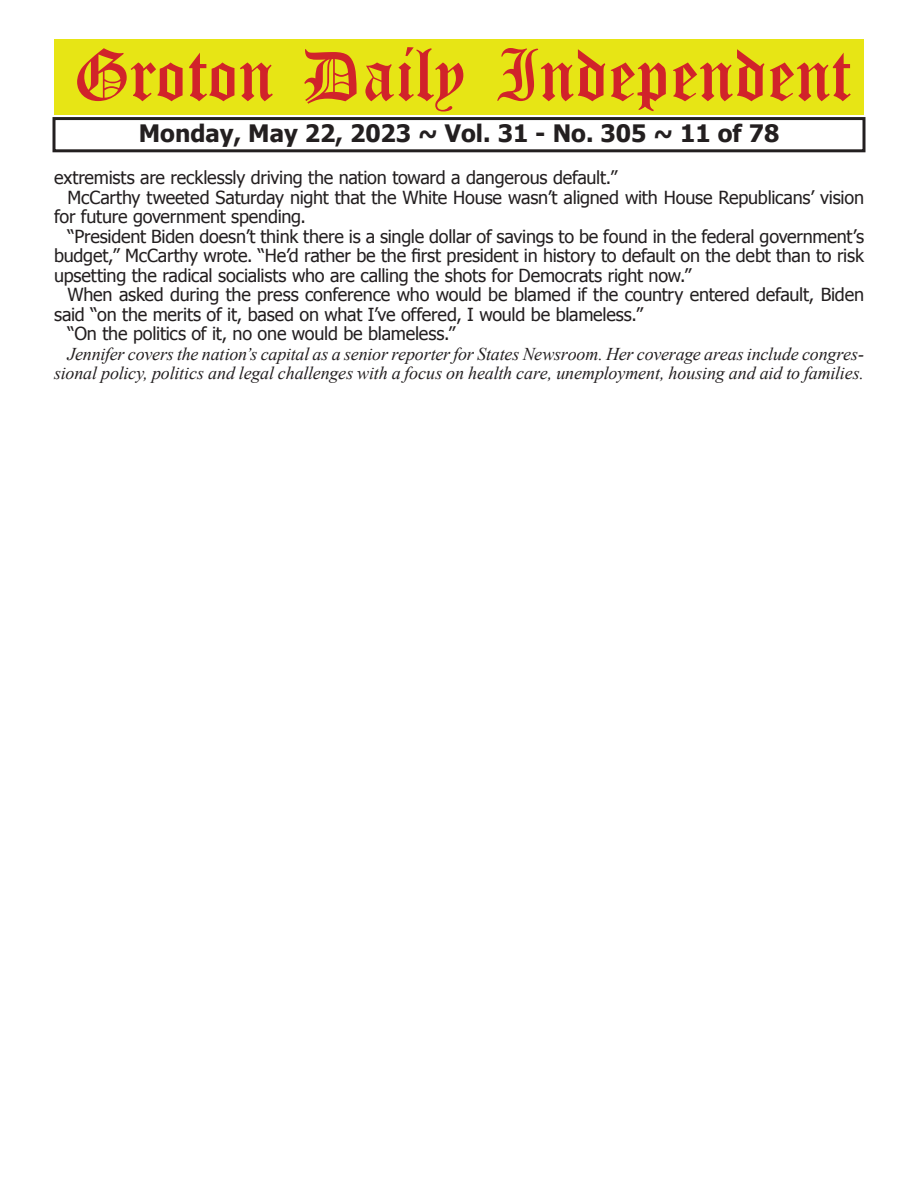
<style>
.page{position:relative;width:918px;height:1188px;background:#fff}
.page>*{position:absolute;margin:0;border:0;box-sizing:border-box;transform-origin:0 0}
.t1{font:54px "Old English Five";color:#d1232a}
.t2{font:700 24px "Tahoma";color:#231f20}
.t3{font:18px "Tahoma";letter-spacing:-.01em;color:#231f20}
.t4{font:italic 18px/19.5px "Times New Roman";letter-spacing:-.01em;color:#231f20;text-align:right}
</style>
<div class="page">
<div style="left:52px;top:117px;width:814px;height:35px;border:3px solid #231f20"></div>
<div style="left:54px;top:40px;width:810px;height:75px;background:#e7e515"></div>
<h1 class="t1" style="left:73px;top:50px;width:779px">Groton Daily Independent</h1>
<h2 class="t2" style="left:139px;top:116px;width:642px">Monday, May 22, 2023 ~ Vol. 31 - No. 305 ~ 11 of 78</h2>
<p class="t3" style="left:54px;top:166px;width:565px">extremists are recklessly driving the nation toward a dangerous default.”</p>
<p class="t3" style="left:68px;top:185px;width:798px">McCarthy tweeted Saturday night that the White House wasn’t aligned with House Republicans’ vision</p>
<p class="t3" style="left:54px;top:205px;width:254px">for future government spending.</p>
<p class="t3" style="left:68px;top:224px;width:798px">“President Biden doesn’t think there is a single dollar of savings to be found in the federal government’s</p>
<p class="t3" style="left:54px;top:244px;width:812px">budget,” McCarthy wrote. “He’d rather be the first president in history to default on the debt than to risk</p>
<p class="t3" style="left:54px;top:263px;width:639px">upsetting the radical socialists who are calling the shots for Democrats right now.”</p>
<p class="t3" style="left:68px;top:283px;width:798px">When asked during the press conference who would be blamed if the country entered default, Biden</p>
<p class="t3" style="left:54px;top:302px;width:590px">said “on the merits of it, based on what I’ve offered, I would be blameless.”</p>
<p class="t3" style="left:68px;top:322px;width:389px">“On the politics of it, no one would be blameless.”</p>
<p class="t4" style="left:54px;top:344px;width:812px">Jennifer covers the nation’s capital as a senior reporter for States Newsroom. Her coverage areas include congres&shy;sional policy, politics and legal challenges with a focus on health care, unemployment, housing and aid to families.</p>
</div>
